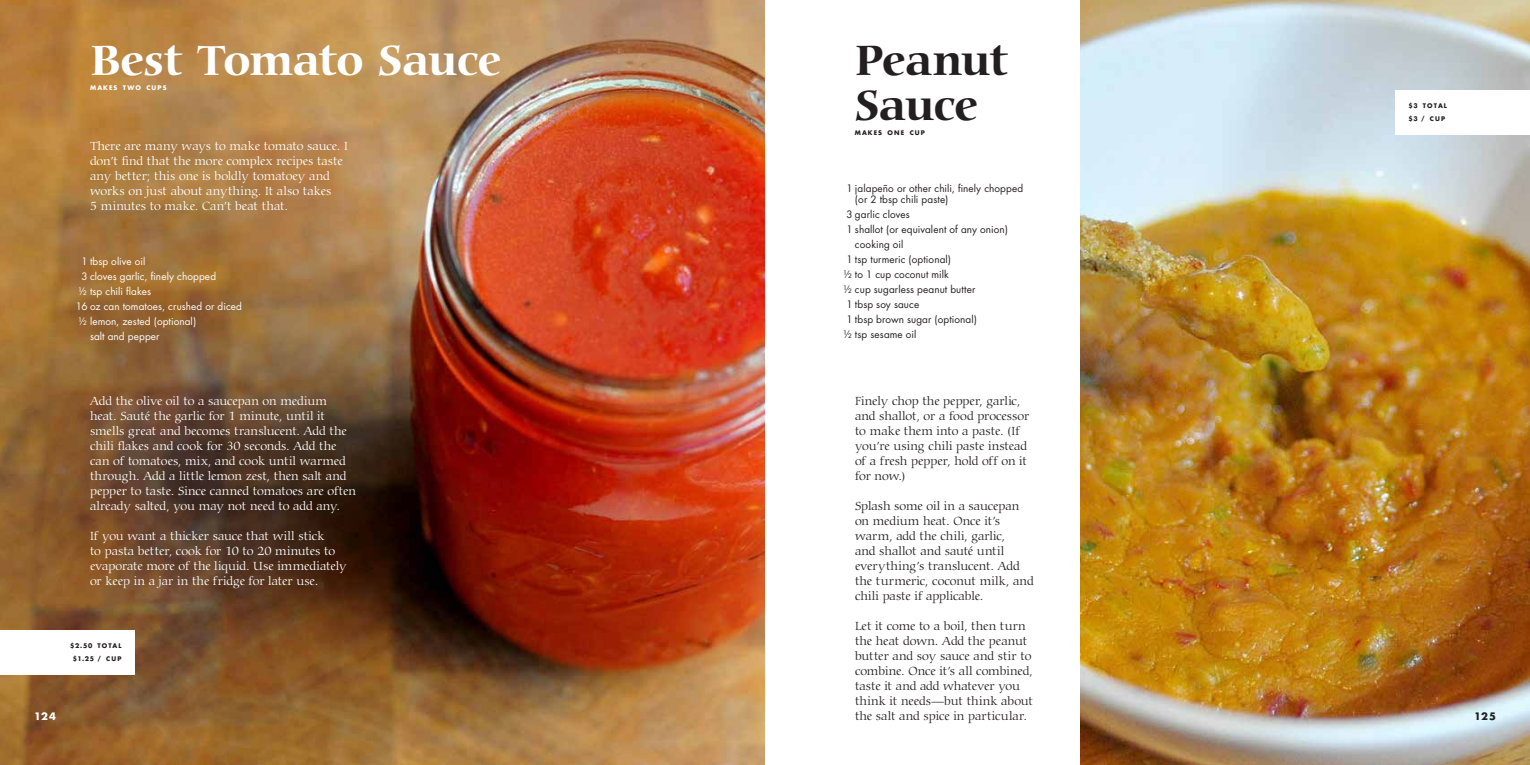
<style>
.page{position:relative;width:1530px;height:765px;background:#fff}
.page>*{position:absolute;margin:0;border:0;box-sizing:border-box;transform-origin:0 0}
.t1{font:700 45px "Carmina BT";letter-spacing:-.02em;color:#fff}
.t2{font:700 45px/45px "Carmina BT";letter-spacing:-.025em;color:#231f20}
.t3{font:300 12.5px/15px "Carmina BT";letter-spacing:-.005em;color:#fff}
.t4{font:300 12.5px/15px "Carmina BT";letter-spacing:-.005em;color:#231f20}
.t5{font:10px/11.2px "Futura";letter-spacing:.01em;color:#231f20}
.t6{font:10px "Futura";letter-spacing:.01em;color:#fff}
.t7{font:10px "Futura Bold SC620";color:#231f20}
.t8{font:10px "Futura Bold SC620";color:#fff}
.t9{font:6.25px/13.1px "Futura Bold SC620";letter-spacing:.18em;color:#231f20}
.t10{font:6.25px "Futura Bold SC620";letter-spacing:.185em;color:#fff}
</style>
<div class="page">
<img style="left:1080px;top:0;width:450px;height:765px">
<div style="left:1395px;top:90px;width:135px;height:45px;background:#fff"></div>
<img style="left:0;top:0;width:765px;height:765px">
<div style="left:0;top:630px;width:135px;height:45px;background:#fff"></div>
<h1 class="t1" style="left:90px;top:34px;width:413px">Best Tomato Sauce</h1>
<p class="t10" style="left:90px;top:84px;width:78px">MAKES TWO CUPS</p>
<p class="t3" style="left:90px;top:139px;width:259px">There are many ways to make tomato sauce. I don’t find that the more complex recipes taste any better; this one is boldly tomatoey and works on just about anything. It also takes<br>5 minutes to make. Can’t beat that.</p>
<p class="t6" style="left:81px;top:255px;width:66px">1 tbsp olive oil</p>
<p class="t6" style="left:81px;top:270px;width:136px">3 cloves garlic, finely chopped</p>
<p class="t6" style="left:78px;top:285px;width:74px">½ tsp chili flakes</p>
<p class="t6" style="left:76px;top:300px;width:168px">16 oz can tomatoes, crushed or diced</p>
<p class="t6" style="left:78px;top:315px;width:119px">½ lemon, zested (optional)</p>
<p class="t6" style="left:90px;top:330px;width:71px">salt and pepper</p>
<p class="t3" style="left:90px;top:394px;width:268px">Add the olive oil to a saucepan on medium heat. Sauté the garlic for 1 minute, until it smells great and becomes translucent. Add the chili flakes and cook for 30 seconds. Add the can of tomatoes, mix, and cook until warmed through. Add a little lemon zest, then salt and pepper to taste. Since canned tomatoes are often already salted, you may not need to add any.</p>
<p class="t3" style="left:90px;top:529px;width:258px">If you want a thicker sauce that will stick<br>to pasta better, cook for 10 to 20 minutes to evaporate more of the liquid. Use immediately or keep in a jar in the fridge for later use.</p>
<p class="t9" style="left:70px;top:639px;width:53px;text-align:center">$2.50 TOTAL $1.25 / CUP</p>
<p class="t8" style="left:34px;top:710px;width:23px">124</p>
<h1 class="t2" style="left:855px;top:38px;width:155px">Peanut<br>Sauce</h1>
<p class="t9" style="left:855px;top:126px;width:72px">MAKES ONE CUP</p>
<p class="t5" style="left:855px;top:183px;width:170px;text-indent:-9px">1 jalapeño or other chili, finely chopped (or 2 tbsp chili paste)</p>
<p class="t5" style="left:846px;top:209px;width:65px">3 garlic cloves</p>
<p class="t5" style="left:846px;top:224px;width:163px">1 shallot (or equivalent of any onion)</p>
<p class="t5" style="left:855px;top:239px;width:50px">cooking oil</p>
<p class="t5" style="left:846px;top:254px;width:106px">1 tsp turmeric (optional)</p>
<p class="t5" style="left:843px;top:269px;width:107px">½ to 1 cup coconut milk</p>
<p class="t5" style="left:843px;top:284px;width:134px">½ cup sugarless peanut butter</p>
<p class="t5" style="left:846px;top:299px;width:74px">1 tbsp soy sauce</p>
<p class="t5" style="left:846px;top:314px;width:132px">1 tbsp brown sugar (optional)</p>
<p class="t5" style="left:843px;top:329px;width:75px">½ tsp sesame oil</p>
<p class="t4" style="left:855px;top:394px;width:176px">Finely chop the pepper, garlic, and shallot, or a food processor to make them into a paste. (If you’re using chili paste instead of a fresh pepper, hold off on it for now.)</p>
<p class="t4" style="left:855px;top:499px;width:180px">Splash some oil in a saucepan on medium heat. Once it’s warm, add the chili, garlic,<br>and shallot and sauté until everything’s translucent. Add the turmeric, coconut milk, and chili paste if applicable.</p>
<p class="t4" style="left:855px;top:619px;width:180px">Let it come to a boil, then turn the heat down. Add the peanut butter and soy sauce and stir to combine. Once it’s all combined, taste it and add whatever you think it needs—but think about the salt and spice in particular.</p>
<p class="t9" style="left:1409px;top:99px;width:40px">$3 TOTAL $3 / CUP</p>
<p class="t7" style="left:1474px;top:710px;width:23px">125</p>
</div>
